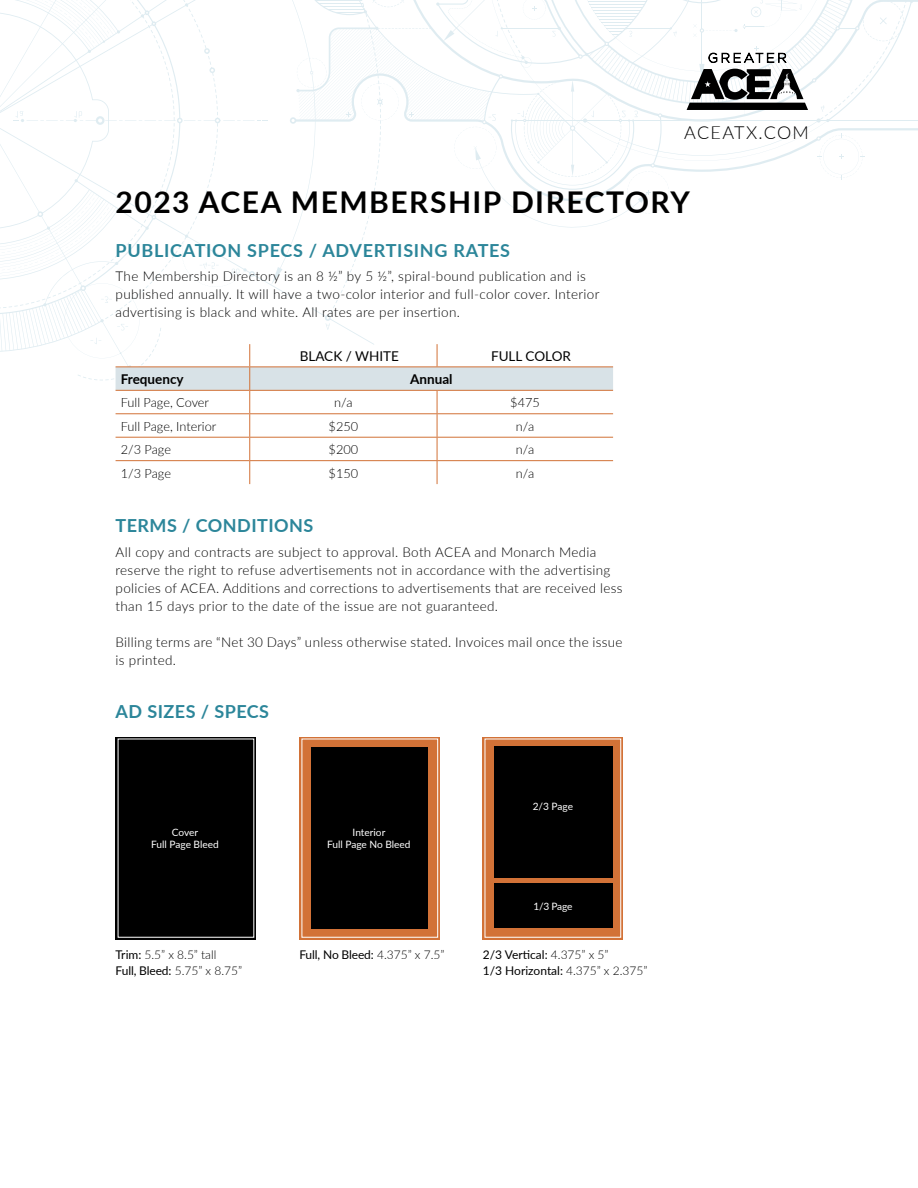
<style>
.page{position:relative;width:918px;height:1188px;background:#fff}
.page>*{position:absolute;margin:0;border:0;box-sizing:border-box;transform-origin:0 0}
.t1{font:700 30px "Lato";letter-spacing:.05em;color:#000}
.t2{font:700 18px "Lato";letter-spacing:.025em;color:#2c869a}
.t3{font:300 18px "Lato";letter-spacing:.075em;color:#000}
.t4{font:300 13.5px/18px "Lato";letter-spacing:.025em;color:#000}
.t5{font:13.5px "Lato";color:#000}
.t6{font:700 13.5px "Lato";color:#000}
.t7{font:300 12.75px "Lato";color:#000}
.t8{font:12px/16.5px "Lato";letter-spacing:-.01em;color:#000}
.t9{font:300 12px/16.5px "Lato";color:#000}
.t10{font:10.2px/12.1px "Lato";letter-spacing:-.005em;color:#fff;text-align:center}
.s1{font-weight:400}
.s2{font-weight:300}
</style>
<div class="page">
<svg style="left:483px;top:737px;width:140px;height:203px;fill:#d27237"></svg>
<div style="left:485px;top:739px;width:136px;height:199px;border:1px solid #fff"></div>
<div style="left:300px;top:737px;width:140px;height:203px;background:#d27237"></div>
<div style="left:302px;top:739px;width:136px;height:199px;border:1px solid #fff"></div>
<div style="left:311px;top:747px;width:117px;height:181px;background:#000"></div>
<div style="left:494px;top:747px;width:118px;height:131px;background:#000"></div>
<div style="left:494px;top:883px;width:118px;height:44px;background:#000"></div>
<svg style="left:116px;top:737px;width:140px;height:203px"></svg>
<div style="left:118px;top:739px;width:136px;height:198px;background:#000"></div>
<svg style="left:0;top:0;width:918px;height:484px"></svg>
<h2 class="t3" style="left:684px;top:120px;width:126px">ACEATX.COM</h2>
<h1 class="t1" style="left:116px;top:180px;width:576px">2023 ACEA MEMBERSHIP DIRECTORY</h1>
<h2 class="t2" style="left:116px;top:237px;width:396px">PUBLICATION SPECS / ADVERTISING RATES</h2>
<p class="t4" style="left:116px;top:267px;width:486px">The Membership Directory is an 8 ½” by 5 ½”, spiral-bound publication and is published annually. It will have a two-color interior and full-color cover. Interior advertising is black and white. All rates are per insertion.</p>
<p class="t5" style="left:300px;top:346px;width:101px">BLACK / WHITE</p>
<p class="t5" style="left:491px;top:346px;width:81px">FULL COLOR</p>
<p class="t6" style="left:121px;top:369px;width:64px">Frequency</p>
<p class="t6" style="left:410px;top:369px;width:44px">Annual</p>
<p class="t7" style="left:121px;top:394px;width:90px">Full Page, Cover</p>
<p class="t7" style="left:334px;top:394px;width:20px">n/a</p>
<p class="t7" style="left:510px;top:394px;width:31px">$475</p>
<p class="t7" style="left:121px;top:417px;width:97px">Full Page, Interior</p>
<p class="t7" style="left:329px;top:417px;width:31px">$250</p>
<p class="t7" style="left:516px;top:417px;width:20px">n/a</p>
<p class="t7" style="left:121px;top:441px;width:52px">2/3 Page</p>
<p class="t7" style="left:329px;top:441px;width:31px">$200</p>
<p class="t7" style="left:516px;top:441px;width:20px">n/a</p>
<p class="t7" style="left:121px;top:464px;width:52px">1/3 Page</p>
<p class="t7" style="left:329px;top:464px;width:31px">$150</p>
<p class="t7" style="left:516px;top:464px;width:20px">n/a</p>
<h2 class="t2" style="left:116px;top:512px;width:199px">TERMS / CONDITIONS</h2>
<p class="t4" style="left:116px;top:542px;width:509px">All copy and contracts are subject to approval. Both ACEA and Monarch Media reserve the right to refuse advertisements not in accordance with the advertising policies of ACEA. Additions and corrections to advertisements that are received less than 15 days prior to the date of the issue are not guaranteed.</p>
<p class="t4" style="left:116px;top:632px;width:509px">Billing terms are “Net 30 Days” unless otherwise stated. Invoices mail once the issue is printed.</p>
<h2 class="t2" style="left:116px;top:698px;width:155px">AD SIZES / SPECS</h2>
<p class="t10" style="left:151px;top:826px;width:69px">Cover<br>Full Page Bleed</p>
<p class="t9" style="left:116px;top:946px;width:128px"><span class="s1">Trim:</span> 5.5” x 8.5” tall<br><span class="s1">Full, Bleed:</span> 5.75” x 8.75”</p>
<p class="t10" style="left:327px;top:826px;width:85px">Interior<br>Full Page No Bleed</p>
<p class="t8" style="left:299px;top:945px;width:147px">Full, No Bleed: <span class="s2">4.375” x 7.5”</span></p>
<p class="t10" style="left:533px;top:800px;width:42px">2/3 Page</p>
<p class="t10" style="left:533px;top:900px;width:40px">1/3 Page</p>
<p class="t8" style="left:483px;top:945px;width:166px">2/3 Vertical: <span class="s2">4.375” x 5”<br></span>1/3 Horizontal: <span class="s2">4.375” x 2.375”</span></p>
</div>
